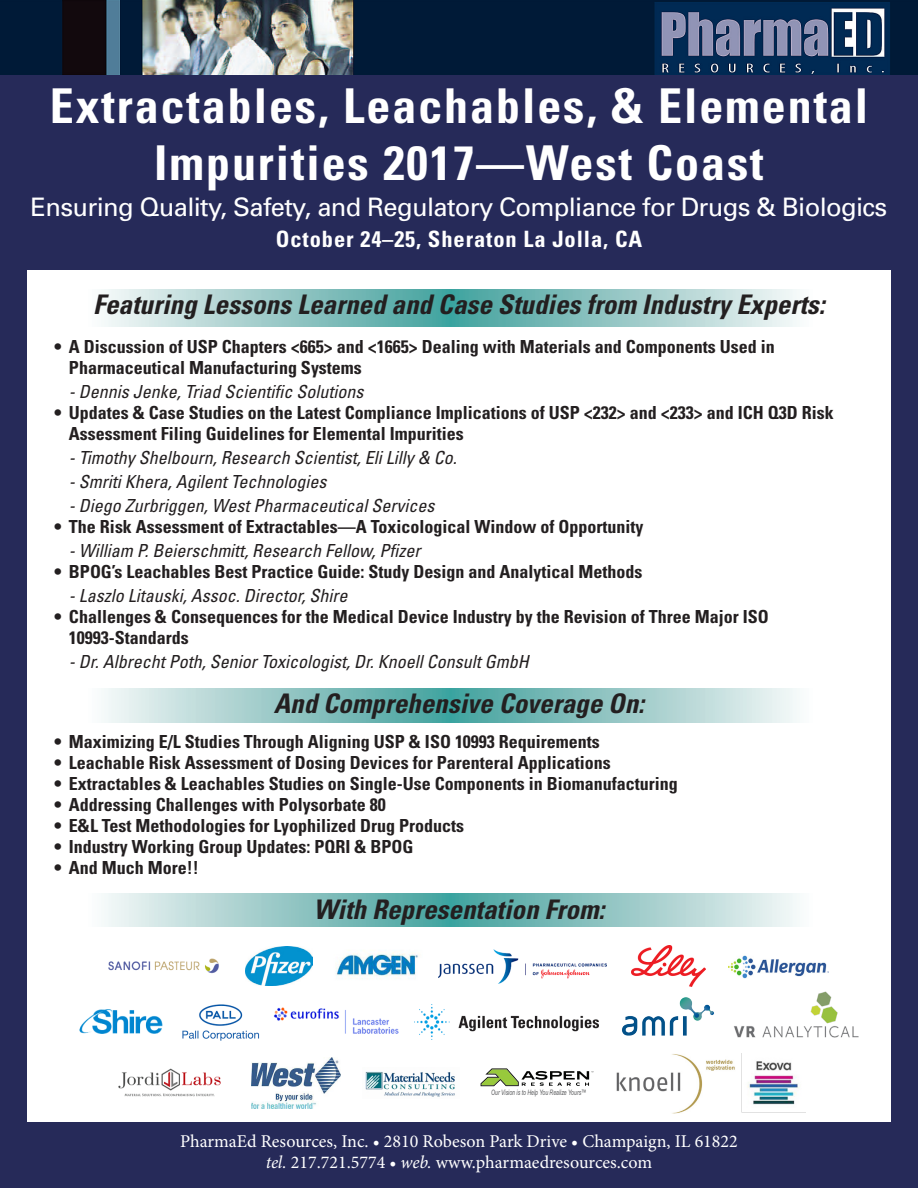
<style>
.page{position:relative;width:918px;height:1188px;background:#262a59}
.page>*{position:absolute;margin:0;border:0;box-sizing:border-box;transform-origin:0 0}
.t1{font:700 condensed 48px/57.6px "Univers";letter-spacing:.04em;color:#fff;text-align:center}
.t2{font:italic 700 condensed 27px "Univers";color:#231f20}
.t3{font:25.5px "Univers";letter-spacing:-.025em;color:#fff}
.t4{font:700 condensed 22.5px "Univers";letter-spacing:.04em;color:#fff}
.t5{font:700 condensed 18px/21px "Univers";color:#231f20}
.t6{font:italic condensed 18px "Univers";color:#231f20}
.t7{font:18px/21px "Minion Pro";color:#fff;text-align:center}
.t8{font:italic 7.5px "Arial";color:#58595b;scale:.69 1}
.s1{font-style:italic}
</style>
<div class="page">
<div style="left:27px;top:270px;width:864px;height:851px;background:#fff"></div>
<div style="left:86px;top:289px;width:364px;height:37px;background:linear-gradient(to right,#fcfafa,#42a09c)"></div>
<div style="left:450px;top:289px;width:364px;height:37px;background:linear-gradient(to right,#41a09c,#fbf9fa)"></div>
<div style="left:86px;top:689px;width:364px;height:33px;background:linear-gradient(to right,#fcfafa,#42a09c)"></div>
<div style="left:450px;top:689px;width:364px;height:33px;background:linear-gradient(to right,#41a09c,#fbf9fa)"></div>
<div style="left:86px;top:893px;width:364px;height:34px;background:linear-gradient(to right,#fcfafa,#42a09c)"></div>
<div style="left:450px;top:893px;width:364px;height:34px;background:linear-gradient(to right,#41a09c,#fbf9fa)"></div>
<img style="left:0;top:0;width:918px;height:75px">
<img style="left:728px;top:955px;width:101px;height:24px">
<img style="left:335px;top:950px;width:83px;height:29px">
<img style="left:439px;top:949px;width:168px;height:34px">
<img style="left:631px;top:946px;width:75px;height:41px">
<img style="left:246px;top:947px;width:66px;height:38px">
<img style="left:108px;top:958px;width:111px;height:16px">
<img style="left:274px;top:1007px;width:125px;height:27px">
<img style="left:734px;top:991px;width:125px;height:47px">
<img style="left:79px;top:1009px;width:84px;height:25px">
<img style="left:414px;top:1004px;width:185px;height:33px">
<img style="left:622px;top:997px;width:92px;height:39px">
<img style="left:182px;top:1004px;width:78px;height:37px">
<img style="left:365px;top:1071px;width:90px;height:26px">
<svg style="left:481px;top:1068px;width:112px;height:18px"></svg>
<img style="left:251px;top:1058px;width:89px;height:50px">
<img style="left:118px;top:1068px;width:103px;height:29px">
<img style="left:616px;top:1054px;width:119px;height:59px">
<img style="left:747px;top:1061px;width:52px;height:44px">
<h1 class="t1" style="left:50px;top:76px;width:820px">Extractables, Leachables, &amp; Elemental<br>Impurities 2017—West Coast</h1>
<h3 class="t3" style="left:31px;top:191px;width:858px">Ensuring Quality, Safety, and Regulatory Compliance for Drugs &amp; Biologics</h3>
<p class="t4" style="left:276px;top:225px;width:368px">October 24–25, Sheraton La Jolla, CA</p>
<h2 class="t2" style="left:93px;top:288px;width:733px">Featuring Lessons Learned and Case Studies from Industry Experts:</h2>
<p class="t5" style="left:69px;top:336px;width:707px;text-indent:-15px">• A Discussion of USP Chapters &lt;665&gt; and &lt;1665&gt; Dealing with Materials and Components Used in<br>Pharmaceutical Manufacturing Systems</p>
<p class="t6" style="left:69px;top:380px;width:296px">- Dennis Jenke, Triad Scientific Solutions</p>
<p class="t5" style="left:69px;top:402px;width:766px;text-indent:-15px">• Updates &amp; Case Studies on the Latest Compliance Implications of USP &lt;232&gt; and &lt;233&gt; and ICH Q3D Risk<br>Assessment Filing Guidelines for Elemental Impurities</p>
<p class="t6" style="left:69px;top:446px;width:389px">- Timothy Shelbourn, Research Scientist, Eli Lilly &amp; Co.</p>
<p class="t6" style="left:69px;top:470px;width:259px">- Smriti Khera, Agilent Technologies</p>
<p class="t6" style="left:69px;top:494px;width:367px">- Diego Zurbriggen, West Pharmaceutical Services</p>
<p class="t5" style="left:54px;top:516px;width:591px">• The Risk Assessment of Extractables—A Toxicological Window of Opportunity</p>
<p class="t6" style="left:69px;top:539px;width:353px">- William P. Beierschmitt, Research Fellow, Pfizer</p>
<p class="t5" style="left:54px;top:561px;width:590px">• BPOG’s Leachables Best Practice Guide: Study Design and Analytical Methods</p>
<p class="t6" style="left:69px;top:584px;width:280px">- Laszlo Litauski, Assoc. Director, Shire</p>
<p class="t5" style="left:69px;top:606px;width:701px;text-indent:-15px">• Challenges &amp; Consequences for the Medical Device Industry by the Revision of Three Major ISO<br>10993-Standards</p>
<p class="t6" style="left:69px;top:650px;width:461px">- Dr. Albrecht Poth, Senior Toxicologist, Dr. Knoell Consult GmbH</p>
<h2 class="t2" style="left:274px;top:687px;width:372px">And Comprehensive Coverage On:</h2>
<p class="t5" style="left:54px;top:731px;width:547px">• Maximizing E/L Studies Through Aligning USP &amp; ISO 10993 Requirements</p>
<p class="t5" style="left:54px;top:752px;width:558px">• Leachable Risk Assessment of Dosing Devices for Parenteral Applications</p>
<p class="t5" style="left:54px;top:773px;width:625px">• Extractables &amp; Leachables Studies on Single-Use Components in Biomanufacturing</p>
<p class="t5" style="left:54px;top:794px;width:333px">• Addressing Challenges with Polysorbate 80</p>
<p class="t5" style="left:54px;top:815px;width:412px">• E&amp;L Test Methodologies for Lyophilized Drug Products</p>
<p class="t5" style="left:54px;top:836px;width:361px">• Industry Working Group Updates: PQRI &amp; BPOG</p>
<p class="t5" style="left:54px;top:857px;width:146px">• And Much More!!</p>
<h2 class="t2" style="left:314px;top:893px;width:292px">With Representation From:</h2>
<p class="t8" style="left:491px;top:1088px;width:140px">Our Vision is to Help You Realize Yours™</p>
<p class="t7" style="left:180px;top:1131px;width:559px">PharmaEd Resources, Inc. • 2810 Robeson Park Drive • Champaign, IL 61822 <span class="s1">tel.</span> 217.721.5774 • <span class="s1">web.</span> www.pharmaedresources.com</p>
</div>
